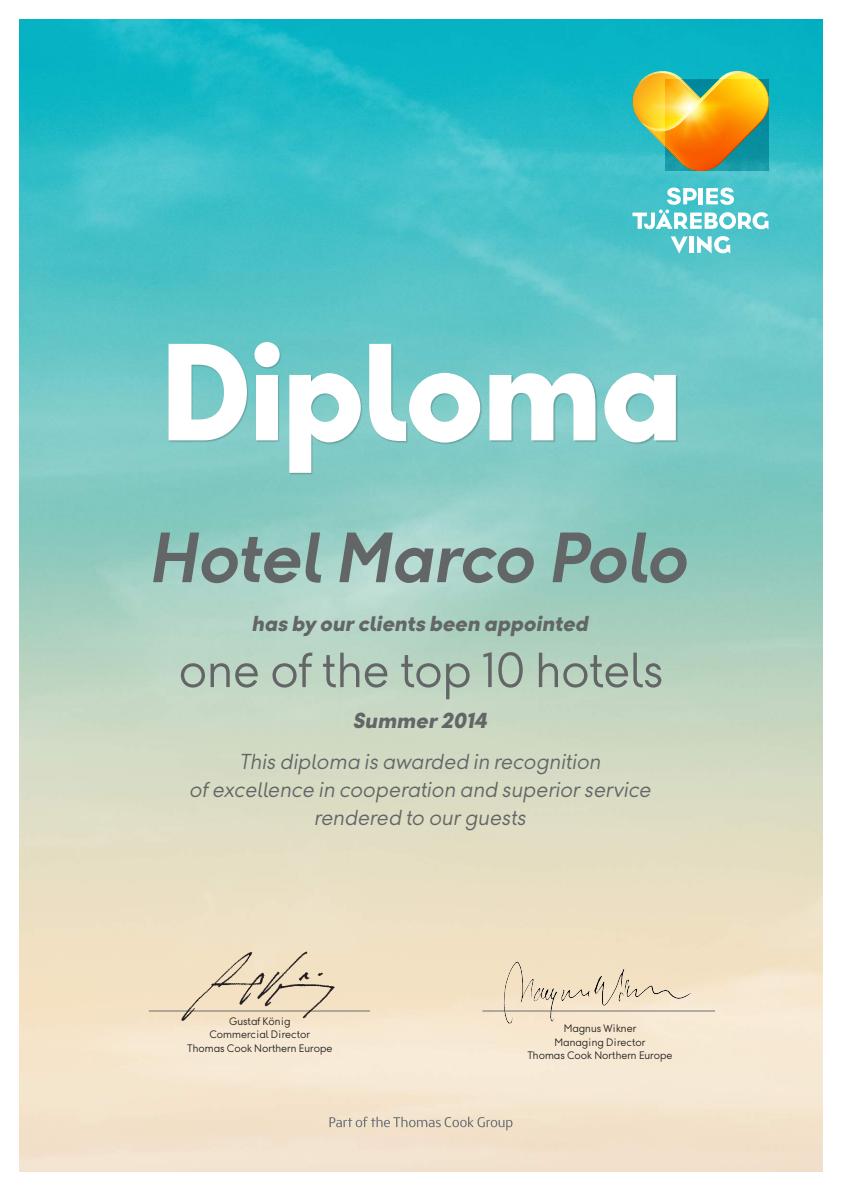
<style>
.page{position:relative;width:842px;height:1191px;background:#fff}
.page>*{position:absolute;margin:0;border:0;box-sizing:border-box;transform-origin:0 0}
.t1{font:900 140px "Thomas Headline";letter-spacing:-.01em;color:#fff}
.t2{font:italic 700 72px "Thomas Headline";letter-spacing:-.01em;color:#636667}
.t3{font:300 50px "Thomas Headline";letter-spacing:-.005em;color:#636667}
.t4{font:italic 300 22px/28px "Thomas Headline";letter-spacing:.005em;color:#636667;text-align:center}
.t5{font:italic 900 22px "Thomas Headline";letter-spacing:.01em;color:#636667}
.t6{font:300 11px/13.2px "Thomas Headline";color:#231f20;text-align:center}
</style>
<div class="page">
<img style="left:20px;top:20px;width:802px;height:1151px">
<svg style="left:630px;top:70px;width:142px;height:105px;background:#a6ab59"></svg>
<hr style="left:689px;top:236px;width:4px;height:17px;background:#fff">
<svg style="left:697px;top:236px;width:33px;height:17px"></svg>
<svg style="left:671px;top:236px;width:17px;height:17px"></svg>
<svg style="left:632px;top:187px;width:136px;height:42px"></svg>
<hr style="left:149px;top:1010px;width:221px;height:1px;background:#6c6d70">
<img style="left:161px;top:938px;width:200px;height:98px">
<hr style="left:482px;top:1010px;width:233px;height:1px;background:#6c6d70">
<img style="left:486px;top:924px;width:233px;height:108px">
<div style="left:168px;top:342px;width:510px;height:133px;background:#231f20;opacity:.25"></div>
<svg style="left:329px;top:1116px;width:183px;height:14px;background:#d8ccb9"></svg>
<h1 class="t1" style="left:159px;top:305px;width:525px">Diploma</h1>
<h2 class="t2" style="left:152px;top:513px;width:540px">Hotel Marco Polo</h2>
<h3 class="t5" style="left:253px;top:610px;width:338px">has by our clients been appointed</h3>
<h3 class="t3" style="left:178px;top:640px;width:486px">one of the top 10 hotels</h3>
<h3 class="t5" style="left:354px;top:707px;width:135px">Summer 2014</h3>
<h3 class="t4" style="left:190px;top:747px;width:463px">This diploma is awarded in recognition<br>of excellence in cooperation and superior service rendered to our guests</h3>
<p class="t6" style="left:187px;top:1015px;width:147px">Gustaf König<br>Commercial Director<br>Thomas Cook Northern Europe</p>
<p class="t6" style="left:527px;top:1022px;width:147px">Magnus Wikner<br>Managing Director<br>Thomas Cook Northern Europe</p>
</div>
